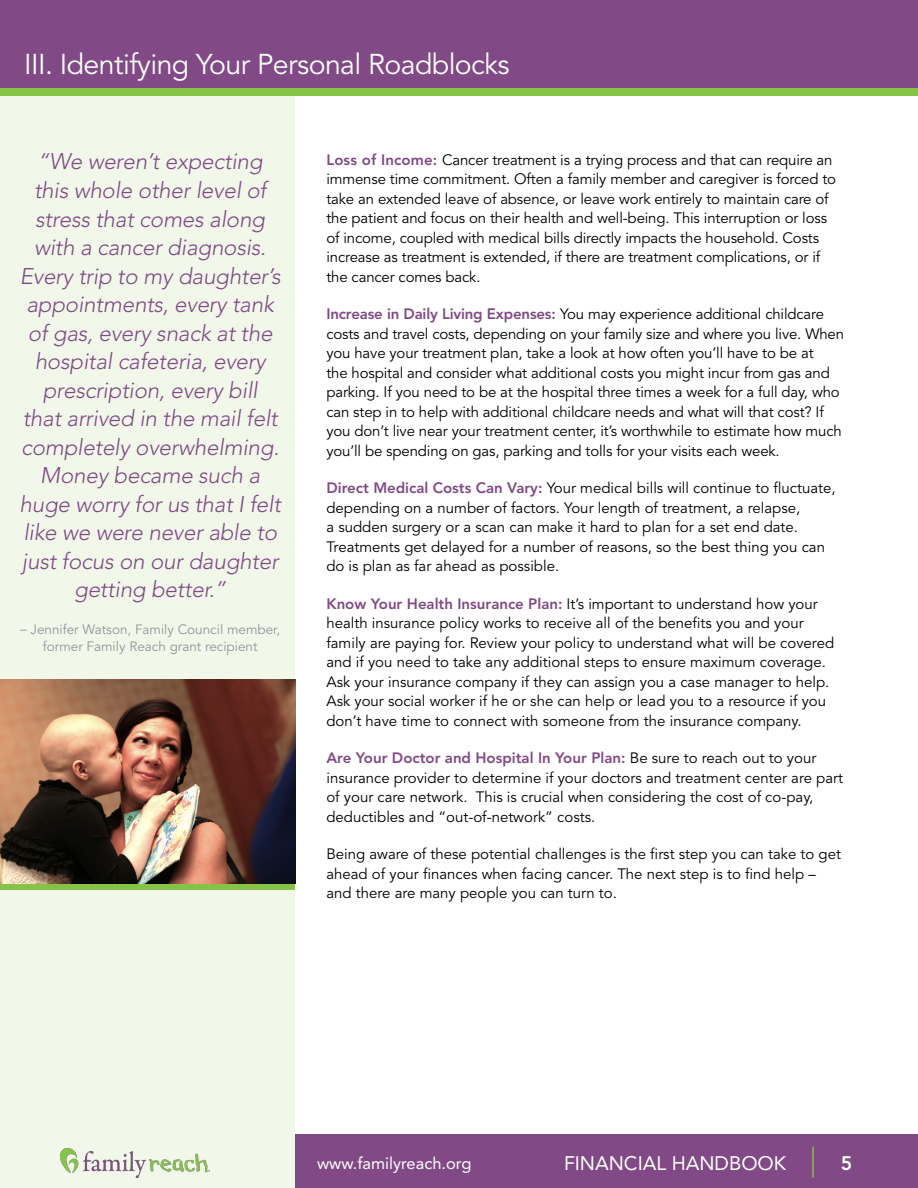
<style>
.page{position:relative;width:918px;height:1188px;background:#fff}
.page>*{position:absolute;margin:0;border:0;box-sizing:border-box;transform-origin:0 0}
.t1{font:28.5px "Avenir LT Std";letter-spacing:-.02em;color:#fff}
.t2{font:italic 300 22.5px/28.5px "Avenir LT Std";letter-spacing:-.01em;color:#814985;text-align:center}
.t3{font:19.5px "Avenir LT Std";color:#fff}
.t4{font:800 19.5px "Avenir LT Std";color:#fff}
.t5{font:16.5px "Avenir LT Std";color:#fff}
.t6{font:15px/19.5px "Avenir LT Std";letter-spacing:-.005em;color:#000}
.t7{font:13.5px/16.5px "Avenir LT Std";color:#939598;text-align:center}
.s1{font-family:"Helvetica Neue LT Com";font-weight:300}
.s2{font-weight:800;color:#814985}
</style>
<div class="page">
<div style="left:295px;top:1134px;width:623px;height:54px;background:#814985"></div>
<div style="left:0;top:95px;width:295px;height:1093px;background:#f1f8ea"></div>
<div style="left:0;top:0;width:918px;height:88px;background:#814985"></div>
<div style="left:0;top:88px;width:918px;height:7px;background:#85c346"></div>
<hr style="left:812px;top:1147px;width:2px;height:31px;background:#85c346">
<img style="left:60px;top:1149px;width:149px;height:29px">
<div style="left:1px;top:885px;width:294px;height:5px;background:#85c346"></div>
<img style="left:1px;top:680px;width:294px;height:203px">
<h1 class="t1" style="left:24px;top:48px;width:487px">III. Identifying Your Personal Roadblocks</h1>
<p class="t2" style="left:20px;top:148px;width:263px">“We weren’t expecting this whole other level of stress that comes along with a cancer diagnosis.<br>Every trip to my daughter’s appointments, every tank of gas, every snack at the hospital cafeteria, every prescription, every bill<br>that arrived in the mail felt completely overwhelming.<br>Money became such a huge worry for us that I felt like we were never able to just focus on our daughter getting better.”</p>
<p class="t7" style="left:20px;top:622px;width:262px"><span class="s1">–</span> Jennifer Watson, Family Council member, former Family Reach grant recipient</p>
<p class="t6" style="left:326px;top:150px;width:511px"><span class="s2">Loss of Income:</span> Cancer treatment is a trying process and that can require an immense time commitment. Often a family member and caregiver is forced to take an extended leave of absence, or leave work entirely to maintain care of the patient and focus on their health and well-being. This interruption or loss of income, coupled with medical bills directly impacts the household. Costs increase as treatment is extended, if there are treatment complications, or if the cancer comes back.</p>
<p class="t6" style="left:326px;top:305px;width:519px"><span class="s2">Increase in Daily Living Expenses:</span> You may experience additional childcare costs and travel costs, depending on your family size and where you live. When you have your treatment plan, take a look at how often you’ll have to be at<br>the hospital and consider what additional costs you might incur from gas and parking. If you need to be at the hospital three times a week for a full day, who can step in to help with additional childcare needs and what will that cost? If you don’t live near your treatment center, it’s worthwhile to estimate how much you’ll be spending on gas, parking and tolls for your visits each week.</p>
<p class="t6" style="left:326px;top:479px;width:511px"><span class="s2">Direct Medical Costs Can Vary:</span> Your medical bills will continue to fluctuate, depending on a number of factors. Your length of treatment, a relapse,<br>a sudden surgery or a scan can make it hard to plan for a set end date.<br>Treatments get delayed for a number of reasons, so the best thing you can do is plan as far ahead as possible.</p>
<p class="t6" style="left:326px;top:594px;width:509px"><span class="s2">Know Your Health Insurance Plan:</span> It’s important to understand how your health insurance policy works to receive all of the benefits you and your family are paying for. Review your policy to understand what will be covered and if you need to take any additional steps to ensure maximum coverage.<br>Ask your insurance company if they can assign you a case manager to help.<br>Ask your social worker if he or she can help or lead you to a resource if you don’t have time to connect with someone from the insurance company.</p>
<p class="t6" style="left:326px;top:749px;width:518px"><span class="s2">Are Your Doctor and Hospital In Your Plan:</span> Be sure to reach out to your insurance provider to determine if your doctors and treatment center are part of your care network. This is crucial when considering the cost of co-pay, deductibles and “out-of-network” costs.</p>
<p class="t6" style="left:326px;top:845px;width:516px">Being aware of these potential challenges is the first step you can take to get ahead of your finances when facing cancer. The next step is to find help – and there are many people you can turn to.</p>
<p class="t5" style="left:317px;top:1154px;width:156px">www.familyreach.org</p>
<h3 class="t3" style="left:564px;top:1152px;width:224px">FINANCIAL HANDBOOK</h3>
<h3 class="t4" style="left:841px;top:1152px;width:13px">5</h3>
</div>
